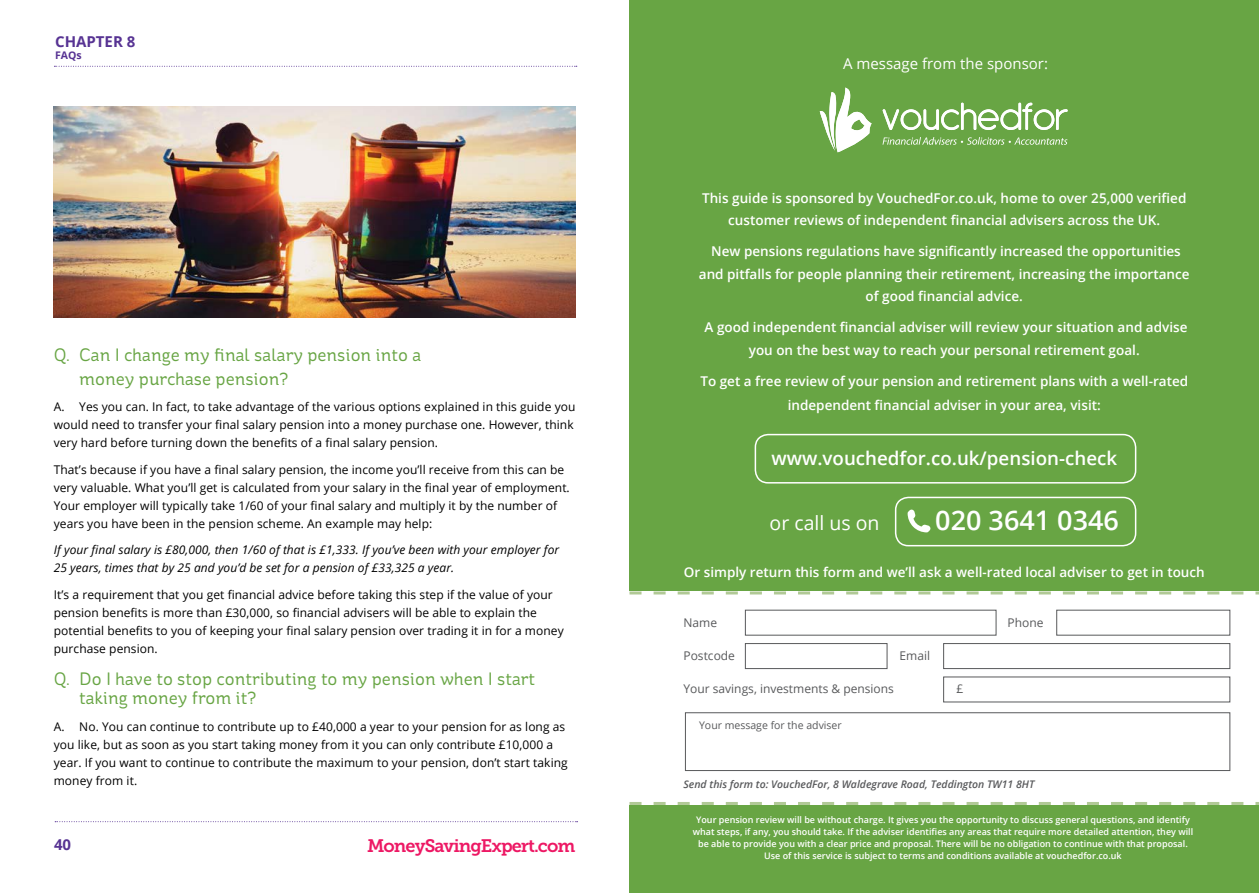
<style>
.page{position:relative;width:1259px;height:893px;background:#fff}
.page>*{position:absolute;margin:0;border:0;box-sizing:border-box;transform-origin:0 0}
.t1{font:600 27px "Open Sans";color:#fff}
.t2{font:19.5px "Open Sans";color:#fff}
.t3{font:600 18.75px "Open Sans";color:#fff}
.t4{font:18px/24px "St Ryde";color:#68a544}
.t5{font:18px "Museo Slab 700";letter-spacing:-.05em;color:#ed1864}
.t6{font:15px "Open Sans";color:#fff}
.t7{font:700 15px "Open Sans";color:#573393}
.t8{font:600 13.5px/22.5px "Open Sans";color:#fff;text-align:center}
.t9{font:12px/18px "Open Sans";letter-spacing:.005em;color:#000}
.t10{font:italic 12px/18px "Open Sans";letter-spacing:.005em;color:#000}
.t11{font:12px "Open Sans";color:#58595b}
.t12{font:italic 600 10.5px "Open Sans";color:#58595b}
.t13{font:10.5px "Open Sans";color:#58595b}
.t14{font:700 10.5px "Open Sans";color:#573393}
.t15{font:600 9px/12px "Open Sans";color:#fff;text-align:center}
</style>
<div class="page">
<svg style="left:54px;top:66px;width:523px;height:1px"></svg>
<svg style="left:55px;top:821px;width:522px;height:1px"></svg>
<img style="left:54px;top:106px;width:521px;height:211px">
<div style="left:630px;top:0;width:629px;height:893px;background:#68a544"></div>
<svg style="left:819px;top:88px;width:52px;height:64px"></svg>
<svg style="left:882px;top:103px;width:185px;height:27px"></svg>
<svg style="left:882px;top:137px;width:185px;height:8px"></svg>
<div style="left:754px;top:434px;width:382px;height:50px;border:2px solid #fff;border-radius:13px"></div>
<div style="left:895px;top:497px;width:241px;height:49px;border:2px solid #fff;border-radius:13px"></div>
<svg style="left:907px;top:509px;width:23px;height:23px"></svg>
<div style="left:630px;top:591px;width:629px;height:214px;background:#fff"></div>
<div style="left:745px;top:610px;width:251px;height:25px;border:1px solid #58595b"></div>
<div style="left:745px;top:643px;width:142px;height:26px;border:1px solid #58595b"></div>
<div style="left:943px;top:643px;width:287px;height:26px;border:1px solid #58595b"></div>
<div style="left:685px;top:712px;width:545px;height:59px;border:1px solid #58595b"></div>
<div style="left:1056px;top:610px;width:174px;height:25px;border:1px solid #58595b"></div>
<svg style="left:629px;top:591px;width:630px;height:3px"></svg>
<svg style="left:629px;top:802px;width:630px;height:3px"></svg>
<p class="t7" style="left:55px;top:31px;width:82px">CHAPTER 8</p>
<p class="t14" style="left:55px;top:48px;width:28px">FAQs</p>
<h3 class="t4" style="left:79px;top:343px;width:343px;text-indent:-26px">Q. Can I change my final salary pension into a money purchase pension?</h3>
<p class="t9" style="left:54px;top:397px;width:523px">A. Yes you can. In fact, to take advantage of the various options explained in this guide you would need to transfer your final salary pension into a money purchase one. However, think very hard before turning down the benefits of a final salary pension.</p>
<p class="t9" style="left:54px;top:460px;width:517px">That’s because if you have a final salary pension, the income you’ll receive from this can be very valuable. What you’ll get is calculated from your salary in the final year of employment.<br>Your employer will typically take 1/60 of your final salary and multiply it by the number of years you have been in the pension scheme. An example may help:</p>
<p class="t10" style="left:54px;top:540px;width:507px">If your final salary is £80,000, then 1/60 of that is £1,333. If you’ve been with your employer for<br>25 years, times that by 25 and you’d be set for a pension of £33,325 a year.</p>
<p class="t9" style="left:54px;top:585px;width:511px">It’s a requirement that you get financial advice before taking this step if the value of your pension benefits is more than £30,000, so financial advisers will be able to explain the potential benefits to you of keeping your final salary pension over trading it in for a money purchase pension.</p>
<h3 class="t4" style="left:79px;top:669px;width:457px;line-height:19.5px;text-indent:-26px">Q. Do I have to stop contributing to my pension when I start taking money from it?</h3>
<p class="t9" style="left:54px;top:717px;width:515px">A. No. You can continue to contribute up to £40,000 a year to your pension for as long as you like, but as soon as you start taking money from it you can only contribute £10,000 a year. If you want to continue to contribute the maximum to your pension, don’t start taking money from it.</p>
<p class="t7" style="left:54px;top:834px;width:19px">40</p>
<h3 class="t5" style="left:367px;top:836px;width:210px">MoneySavingExpert.com</h3>
<p class="t6" style="left:843px;top:53px;width:206px">A message from the sponsor:</p>
<p class="t8" style="left:702px;top:186px;width:486px">This guide is sponsored by VouchedFor.co.uk, home to over 25,000 verified customer reviews of independent financial advisers across the UK.</p>
<p class="t8" style="left:699px;top:240px;width:492px">New pensions regulations have significantly increased the opportunities and pitfalls for people planning their retirement, increasing the importance of good financial advice.</p>
<p class="t8" style="left:704px;top:316px;width:484px">A good independent financial adviser will review your situation and advise you on the best way to reach your personal retirement goal.</p>
<p class="t8" style="left:700px;top:369px;width:489px;line-height:24px">To get a free review of your pension and retirement plans with a well-rated independent financial adviser in your area, visit:</p>
<h3 class="t3" style="left:771px;top:445px;width:347px">www.vouchedfor.co.uk/pension-check</h3>
<h2 class="t2" style="left:769px;top:510px;width:111px">or call us on</h2>
<h1 class="t1" style="left:935px;top:502px;width:185px">020 3641 0346</h1>
<p class="t8" style="left:684px;top:561px;width:522px">Or simply return this form and we’ll ask a well-rated local adviser to get in touch</p>
<p class="t11" style="left:683px;top:614px;width:35px">Name</p>
<p class="t11" style="left:1007px;top:614px;width:37px">Phone</p>
<p class="t11" style="left:683px;top:647px;width:53px">Postcode</p>
<p class="t11" style="left:899px;top:647px;width:32px">Email</p>
<p class="t11" style="left:683px;top:680px;width:212px">Your savings, investments &amp; pensions</p>
<p class="t11" style="left:956px;top:680px;width:8px">£</p>
<p class="t13" style="left:699px;top:718px;width:144px">Your message for the adviser</p>
<p class="t12" style="left:683px;top:777px;width:352px">Send this form to: VouchedFor, 8 Waldegrave Road, Teddington TW11 8HT</p>
<p class="t15" style="left:693px;top:814px;width:502px">Your pension review will be without charge. It gives you the opportunity to discuss general questions, and identify what steps, if any, you should take. If the adviser identifies any areas that require more detailed attention, they will be able to provide you with a clear price and proposal. There will be no obligation to continue with that proposal.<br>Use of this service is subject to terms and conditions available at vouchedfor.co.uk</p>
</div>
